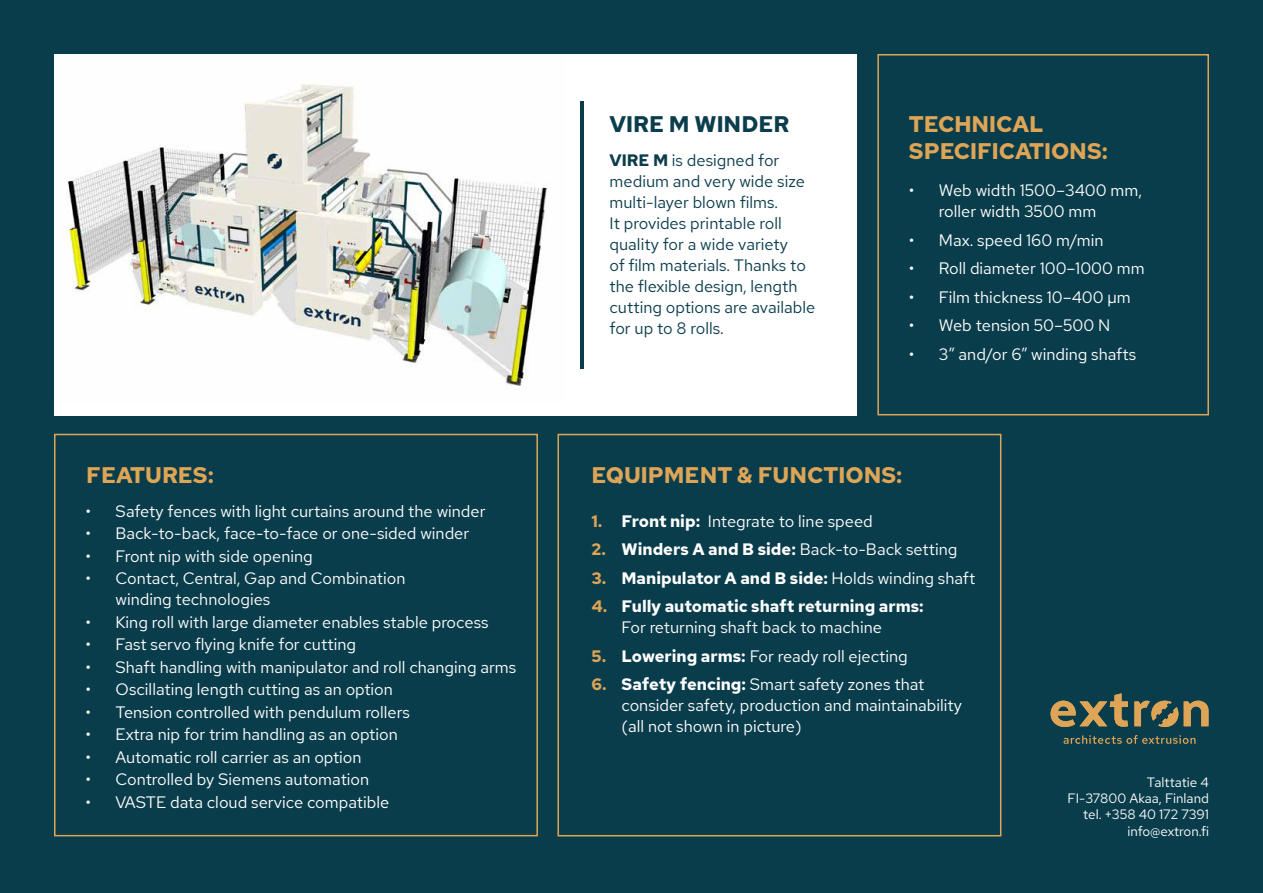
<style>
.page{position:relative;width:1263px;height:893px;background:#0a3d4c}
.page>*{position:absolute;margin:0;border:0;box-sizing:border-box;transform-origin:0 0}
.t1{font:700 22.5px/27px "Red Hat Text";color:#dea556}
.t2{font:700 22.5px "Red Hat Text";color:#0b3d4c}
.t3{font:700 22.5px "Red Hat Text";color:#dea555}
.t4{font:16.5px/21px "Red Hat Text";color:#fff}
.t5{font:16.5px/21px "Red Hat Text";color:#0b3d4c}
.t6{font:700 16.5px/21px "Red Hat Text";color:#fff}
.t7{font:13.5px/16.2px "Red Hat Text";color:#fff;text-align:right}
.s1{font-weight:700}
.s2{font-weight:700;color:#dea555}
.s3{color:#dea555}
.s4{font-weight:400}
</style>
<div class="page">
<div style="left:54px;top:54px;width:803px;height:361px;background:#fff"></div>
<img style="left:60px;top:84px;width:487px;height:302px">
<svg style="left:1063px;top:735px;width:132px;height:9px"></svg>
<svg style="left:1050px;top:693px;width:78px;height:34px"></svg>
<svg style="left:1184px;top:701px;width:24px;height:25px"></svg>
<svg style="left:1134px;top:701px;width:44px;height:26px"></svg>
<hr style="left:580px;top:101px;width:4px;height:268px;background:#0a3d4c">
<div style="left:877px;top:54px;width:332px;height:361px;border:2px solid #dea556"></div>
<div style="left:54px;top:434px;width:484px;height:402px;border:2px solid #dea556"></div>
<div style="left:557px;top:434px;width:444px;height:402px;border:2px solid #dea556"></div>
<h1 class="t3" style="left:86px;top:460px;width:129px">FEATURES:</h1>
<p class="t4" style="left:85px;top:500px;width:402px">• Safety fences with light curtains around the winder</p>
<p class="t4" style="left:85px;top:523px;width:385px">• Back-to-back, face-to-face or one-sided winder</p>
<p class="t4" style="left:85px;top:545px;width:229px">• Front nip with side opening</p>
<p class="t4" style="left:115px;top:568px;width:291px;text-indent:-30px">• Contact, Central, Gap and Combination winding technologies</p>
<p class="t4" style="left:85px;top:611px;width:405px">• King roll with large diameter enables stable process</p>
<p class="t4" style="left:85px;top:634px;width:272px">• Fast servo flying knife for cutting</p>
<p class="t4" style="left:85px;top:656px;width:432px">• Shaft handling with manipulator and roll changing arms</p>
<p class="t4" style="left:85px;top:679px;width:309px">• Oscillating length cutting as an option</p>
<p class="t4" style="left:85px;top:701px;width:326px">• Tension controlled with pendulum rollers</p>
<p class="t4" style="left:85px;top:724px;width:314px">• Extra nip for trim handling as an option</p>
<p class="t4" style="left:85px;top:746px;width:278px">• Automatic roll carrier as an option</p>
<p class="t4" style="left:85px;top:769px;width:285px">• Controlled by Siemens automation</p>
<p class="t4" style="left:85px;top:791px;width:305px">• VASTE data cloud service compatible</p>
<h1 class="t2" style="left:610px;top:109px;width:181px">VIRE M WINDER</h1>
<p class="t5" style="left:610px;top:150px;width:207px"><span class="s1">VIRE M</span> is designed for medium and very wide size multi-layer blown films.<br>It provides printable roll quality for a wide variety<br>of film materials. Thanks to the flexible design, length cutting options are available for up to 8 rolls.</p>
<h1 class="t1" style="left:909px;top:111px;width:200px">TECHNICAL<br>SPECIFICATIONS:</h1>
<p class="t4" style="left:939px;top:180px;width:205px;text-indent:-30px">• Web width 1500–3400 mm, roller width 3500 mm</p>
<p class="t4" style="left:909px;top:229px;width:196px">• Max. speed 160 m/min</p>
<p class="t4" style="left:909px;top:258px;width:237px">• Roll diameter 100–1000 mm</p>
<p class="t4" style="left:909px;top:286px;width:223px">• Film thickness 10–400 μm</p>
<p class="t4" style="left:909px;top:315px;width:203px">• Web tension 50–500 N</p>
<p class="t4" style="left:909px;top:343px;width:229px">• 3” and/or 6” winding shafts</p>
<h1 class="t1" style="left:591px;top:462px;width:312px">EQUIPMENT &amp; FUNCTIONS:</h1>
<p class="t4" style="left:591px;top:510px;width:283px"><span class="s2">1.</span> <span class="s1">Front nip:</span> Integrate to line speed</p>
<p class="t4" style="left:591px;top:539px;width:367px"><span class="s2">2.</span> <span class="s1">Winders A and B side:</span> Back-to-Back setting</p>
<p class="t6" style="left:591px;top:567px;width:385px"><span class="s3">3.</span> Manipulator A and B side: <span class="s4">Holds winding shaft</span></p>
<p class="t6" style="left:621px;top:596px;width:304px;text-indent:-30px"><span class="s3">4.</span> Fully automatic shaft returning arms:<br><span class="s4">For returning shaft back to machine</span></p>
<p class="t4" style="left:591px;top:645px;width:318px"><span class="s2">5.</span> <span class="s1">Lowering arms:</span> For ready roll ejecting</p>
<p class="t4" style="left:621px;top:674px;width:342px;text-indent:-30px"><span class="s2">6.</span> <span class="s1">Safety fencing:</span> Smart safety zones that consider safety, production and maintainability (all not shown in picture)</p>
<p class="t7" style="left:1068px;top:774px;width:143px">Talttatie 4<br>FI-37800 Akaa, Finland tel. +358 40 172 7391 info@extron.fi</p>
</div>
